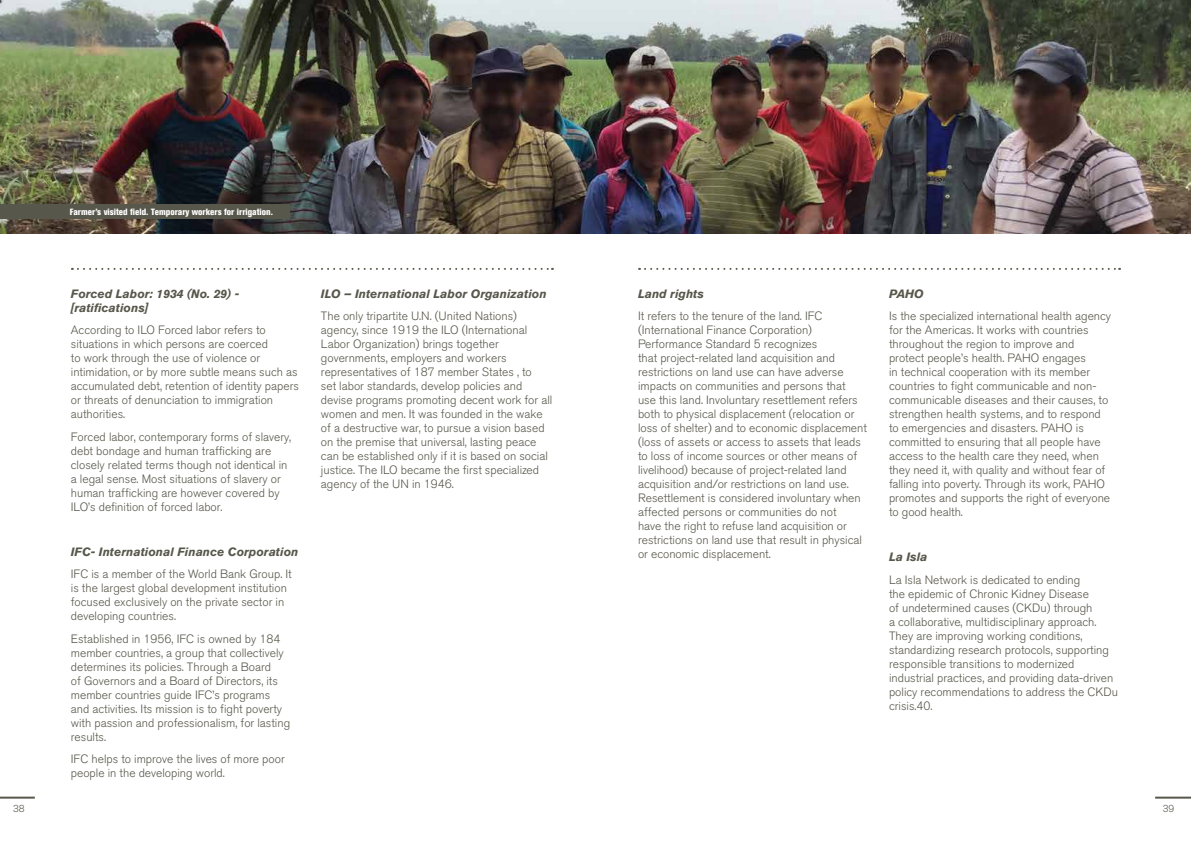
<style>
.page{position:relative;width:1191px;height:842px;background:#fff}
.page>*{position:absolute;margin:0;border:0;box-sizing:border-box;transform-origin:0 0}
.t1{font:300 12px/14px "Akzidenz Grotesk BQ";color:#58574b}
.t2{font:italic 700 12px/14px "Akzidenz Grotesk BQ";color:#58574b}
.t3{font:300 10px "Akzidenz Grotesk BQ";color:#58574b}
.t4{font:800 condensed 9px "Akzidenz Grotesk BQ";color:#fff}
</style>
<div class="page">
<hr style="left:1155px;top:797px;width:36px;height:2px;background:#58574b">
<hr style="left:0;top:797px;width:35px;height:2px;background:#58574b">
<svg style="left:639px;top:268px;width:481px;height:2px"></svg>
<svg style="left:72px;top:268px;width:481px;height:2px"></svg>
<img style="left:0;top:0;width:1191px;height:234px">
<div style="left:0;top:204px;width:289px;height:15px;background:#58574b"></div>
<p class="t4" style="left:70px;top:206px;width:205px">Farmer’s visited field. Temporary workers for irrigation.</p>
<p class="t2" style="left:71px;top:286px;width:170px">Forced Labor: 1934 (No. 29) - [ratifications]</p>
<p class="t1" style="left:71px;top:323px;width:230px">According to ILO Forced labor refers to situations in which persons are coerced<br>to work through the use of violence or intimidation, or by more subtle means such as accumulated debt, retention of identity papers or threats of denunciation to immigration authorities.</p>
<p class="t1" style="left:71px;top:430px;width:222px">Forced labor, contemporary forms of slavery, debt bondage and human trafficking are closely related terms though not identical in a legal sense. Most situations of slavery or human trafficking are however covered by ILO’s definition of forced labor.</p>
<p class="t2" style="left:71px;top:544px;width:229px">IFC- International Finance Corporation</p>
<p class="t1" style="left:71px;top:567px;width:222px">IFC is a member of the World Bank Group. It is the largest global development institution focused exclusively on the private sector in developing countries.</p>
<p class="t1" style="left:71px;top:632px;width:221px">Established in 1956, IFC is owned by 184 member countries, a group that collectively determines its policies. Through a Board<br>of Governors and a Board of Directors, its member countries guide IFC’s programs and activities. Its mission is to fight poverty with passion and professionalism, for lasting results.</p>
<p class="t1" style="left:71px;top:752px;width:215px">IFC helps to improve the lives of more poor people in the developing world.</p>
<p class="t2" style="left:321px;top:286px;width:227px">ILO – International Labor Organization</p>
<p class="t1" style="left:321px;top:309px;width:233px">The only tripartite U.N. (United Nations) agency, since 1919 the ILO (International Labor Organization) brings together governments, employers and workers representatives of 187 member States , to<br>set labor standards, develop policies and devise programs promoting decent work for all women and men. It was founded in the wake of a destructive war, to pursue a vision based on the premise that universal, lasting peace can be established only if it is based on social justice. The ILO became the first specialized agency of the UN in 1946.</p>
<p class="t2" style="left:638px;top:286px;width:67px">Land rights</p>
<p class="t1" style="left:638px;top:309px;width:230px">It refers to the tenure of the land. IFC (International Finance Corporation)<br>Performance Standard 5 recognizes<br>that project-related land acquisition and restrictions on land use can have adverse impacts on communities and persons that<br>use this land. Involuntary resettlement refers both to physical displacement (relocation or loss of shelter) and to economic displacement (loss of assets or access to assets that leads to loss of income sources or other means of livelihood) because of project-related land acquisition and/or restrictions on land use.<br>Resettlement is considered involuntary when affected persons or communities do not<br>have the right to refuse land acquisition or restrictions on land use that result in physical or economic displacement.</p>
<p class="t2" style="left:889px;top:286px;width:36px">PAHO</p>
<p class="t1" style="left:889px;top:309px;width:224px">Is the specialized international health agency for the Americas. It works with countries throughout the region to improve and protect people’s health. PAHO engages<br>in technical cooperation with its member countries to fight communicable and non&shy;communicable diseases and their causes, to strengthen health systems, and to respond to emergencies and disasters. PAHO is committed to ensuring that all people have access to the health care they need, when they need it, with quality and without fear of falling into poverty. Through its work, PAHO promotes and supports the right of everyone to good health.</p>
<p class="t2" style="left:889px;top:550px;width:40px">La Isla</p>
<p class="t1" style="left:889px;top:573px;width:231px">La Isla Network is dedicated to ending<br>the epidemic of Chronic Kidney Disease<br>of undetermined causes (CKDu) through<br>a collaborative, multidisciplinary approach.<br>They are improving working conditions, standardizing research protocols, supporting responsible transitions to modernized industrial practices, and providing data-driven policy recommendations to address the CKDu crisis.40.</p>
<p class="t3" style="left:13px;top:803px;width:13px">38</p>
<p class="t3" style="left:1162px;top:803px;width:13px">39</p>
</div>
